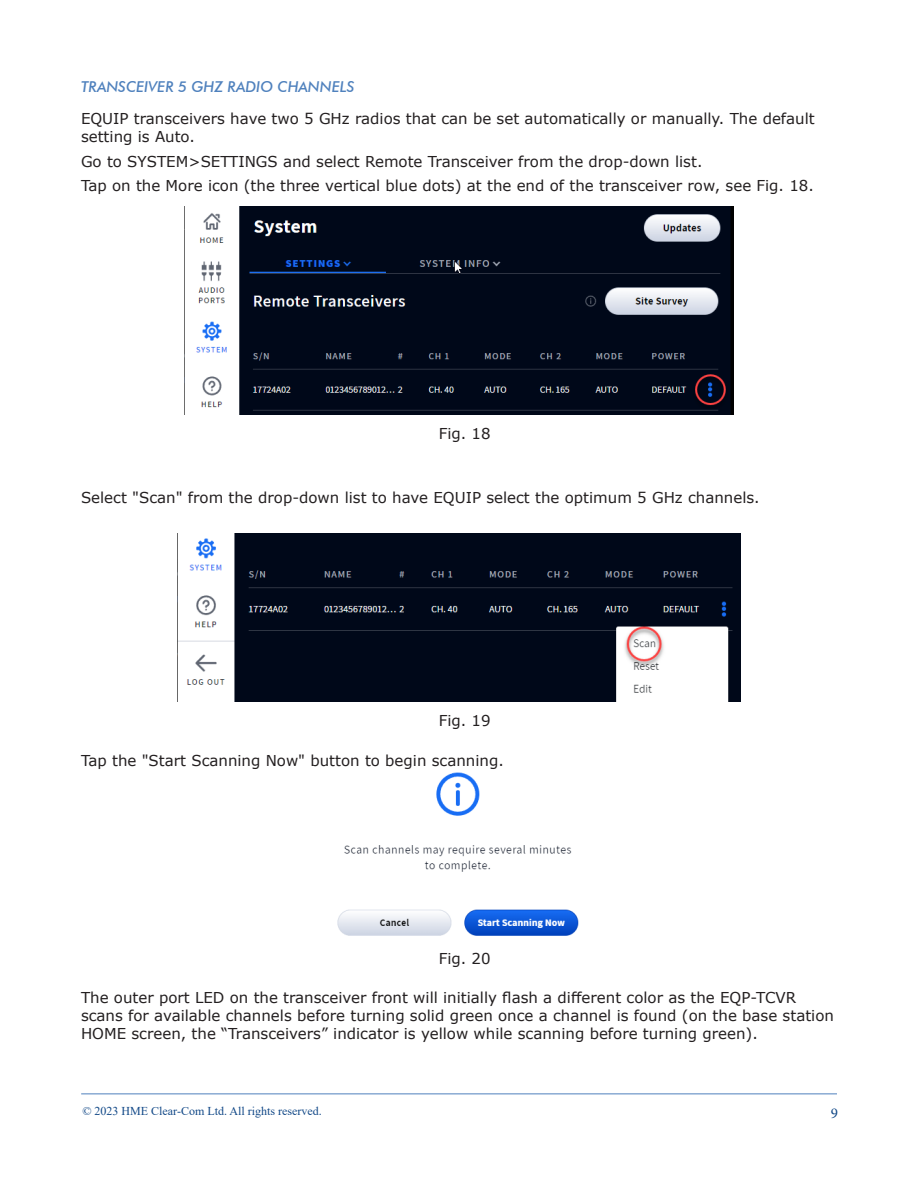
<style>
.page{position:relative;width:918px;height:1188px;background:#fff}
.page>*{position:absolute;margin:0;border:0;box-sizing:border-box;transform-origin:0 0}
.Body_Text{font:15px/18px "Verdana";color:#231f20}
.Header_1_CAPS{font:italic 500 15px "Futura BT";color:#4f81bd}
.t1{font:15px "Minion Pro";color:#114887}
.t2{font:12px "Times New Roman";color:#114887}
</style>
<div class="page">
<hr style="left:81px;top:1094px;width:756px;height:1px;background:#4f81bd">
<img style="left:184px;top:207px;width:550px;height:207px">
<img style="left:178px;top:534px;width:562px;height:167px">
<img style="left:337px;top:773px;width:242px;height:163px">
<p class="Header_1_CAPS" style="left:81px;top:78px;width:275px">TRANSCEIVER 5 GHZ RADIO CHANNELS</p>
<p class="Body_Text" style="left:81px;top:109px;width:735px">EQUIP transceivers have two 5 GHz radios that can be set automatically or manually. The default setting is Auto.</p>
<p class="Body_Text" style="left:81px;top:152px;width:619px">Go to SYSTEM&gt;SETTINGS and select Remote Transceiver from the drop-down list.</p>
<p class="Body_Text" style="left:81px;top:177px;width:731px">Tap on the More icon (the three vertical blue dots) at the end of the transceiver row, see Fig. 18.</p>
<p class="Body_Text" style="left:439px;top:424px;width:53px">Fig. 18</p>
<p class="Body_Text" style="left:81px;top:489px;width:677px">Select "Scan" from the drop-down list to have EQUIP select the optimum 5 GHz channels.</p>
<p class="Body_Text" style="left:439px;top:711px;width:53px">Fig. 19</p>
<p class="Body_Text" style="left:81px;top:751px;width:421px">Tap the "Start Scanning Now" button to begin scanning.</p>
<p class="Body_Text" style="left:439px;top:949px;width:53px">Fig. 20</p>
<p class="Body_Text" style="left:81px;top:989px;width:754px">The outer port LED on the transceiver front will initially flash a different color as the EQP-TCVR scans for available channels before turning solid green once a channel is found (on the base station<br>HOME screen, the “Transceivers” indicator is yellow while scanning before turning green).</p>
<p class="t2" style="left:82px;top:1102px;width:241px">© 2023 HME Clear-Com Ltd. All rights reserved.</p>
<p class="t1" style="left:831px;top:1103px;width:9px">9</p>
</div>
